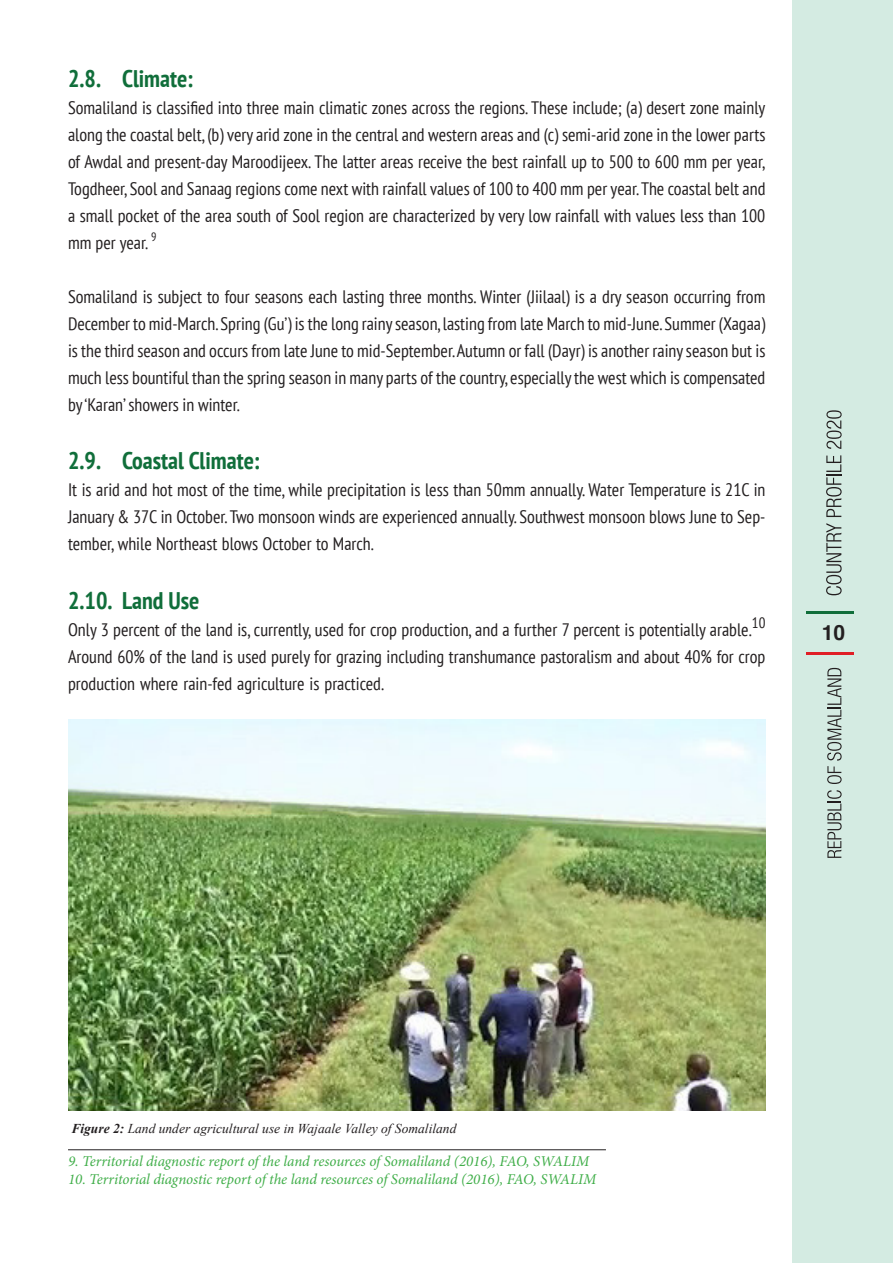
<style>
.page{position:relative;width:893px;height:1263px;background:#fff}
.page>*{position:absolute;margin:0;border:0;box-sizing:border-box;transform-origin:0 0}
.t1{font:700 condensed 24px "PT Sans";color:#106e3a}
.t2{font:700 21px "Helvetica";color:#231f20}
.t3{font:condensed 18px/27px "PT Sans";color:#231f20;text-align:justify}
.t4{font:italic 15px "Minion Pro";letter-spacing:-.005em;color:#40ae49}
.t5{font:italic 13.5px "Times New Roman";color:#231f20}
.s1{font-weight:700}
</style>
<div class="page">
<hr style="left:68px;top:1149px;width:538px;height:1px;background:#231f20">
<img style="left:68px;top:719px;width:697px;height:391px">
<div style="left:792px;top:0;width:101px;height:1263px;background:#d4ebe2"></div>
<svg style="left:827px;top:790px;width:15px;height:68px"></svg>
<svg style="left:827px;top:668px;width:15px;height:116px"></svg>
<svg style="left:826px;top:523px;width:16px;height:72px"></svg>
<svg style="left:826px;top:455px;width:16px;height:62px"></svg>
<svg style="left:826px;top:410px;width:16px;height:39px"></svg>
<hr style="left:806px;top:653px;width:48px;height:2px;background:#e01e26">
<hr style="left:806px;top:611px;width:48px;height:2px;background:#106e3a">
<p class="t1" style="left:68px;top:62px;width:127px">2.8. Climate:</p>
<p class="t3" style="left:68px;top:93px;width:699px">Somaliland is classified into three main climatic zones across the regions. These include; (a) desert zone mainly along the coastal belt, (b) very arid zone in the central and western areas and (c) semi-arid zone in the lower parts of Awdal and present-day Maroodijeex. The latter areas receive the best rainfall up to 500 to 600 mm per year, Togdheer, Sool and Sanaag regions come next with rainfall values of 100 to 400 mm per year. The coastal belt and a small pocket of the area south of Sool region are characterized by very low rainfall with values less than 100 mm per year. <sup>9</sup></p>
<p class="t3" style="left:68px;top:282px;width:699px">Somaliland is subject to four seasons each lasting three months. Winter (Jiilaal) is a dry season occurring from December to mid-March. Spring (Gu’) is the long rainy season, lasting from late March to mid-June. Summer (Xagaa) is the third season and occurs from late June to mid-September. Autumn or fall (Dayr) is another rainy season but is much less bountiful than the spring season in many parts of the country, especially the west which is compensated by ‘Karan’ showers in winter.</p>
<p class="t1" style="left:68px;top:445px;width:193px">2.9. Coastal Climate:</p>
<p class="t3" style="left:68px;top:476px;width:699px">It is arid and hot most of the time, while precipitation is less than 50mm annually. Water Temperature is 21C in January &amp; 37C in October. Two monsoon winds are experienced annually. Southwest monsoon blows June to Sep&shy;tember, while Northeast blows October to March.</p>
<p class="t1" style="left:68px;top:584px;width:133px">2.10. Land Use</p>
<p class="t3" style="left:68px;top:615px;width:699px">Only 3 percent of the land is, currently, used for crop production, and a further 7 percent is potentially arable.<sup>10<br></sup>Around 60% of the land is used purely for grazing including transhumance pastoralism and about 40% for crop production where rain-fed agriculture is practiced.</p>
<p class="t2" style="left:822px;top:620px;width:25px">10</p>
<p class="t5" style="left:71px;top:1119px;width:387px"><span class="s1">Figure 2:</span> Land under agricultural use in Wajaale Valley of Somaliland</p>
<p class="t4" style="left:68px;top:1152px;width:523px">9. Territorial diagnostic report of the land resources of Somaliland (2016), FAO, SWALIM</p>
<p class="t4" style="left:68px;top:1170px;width:530px">10. Territorial diagnostic report of the land resources of Somaliland (2016), FAO, SWALIM</p>
</div>
